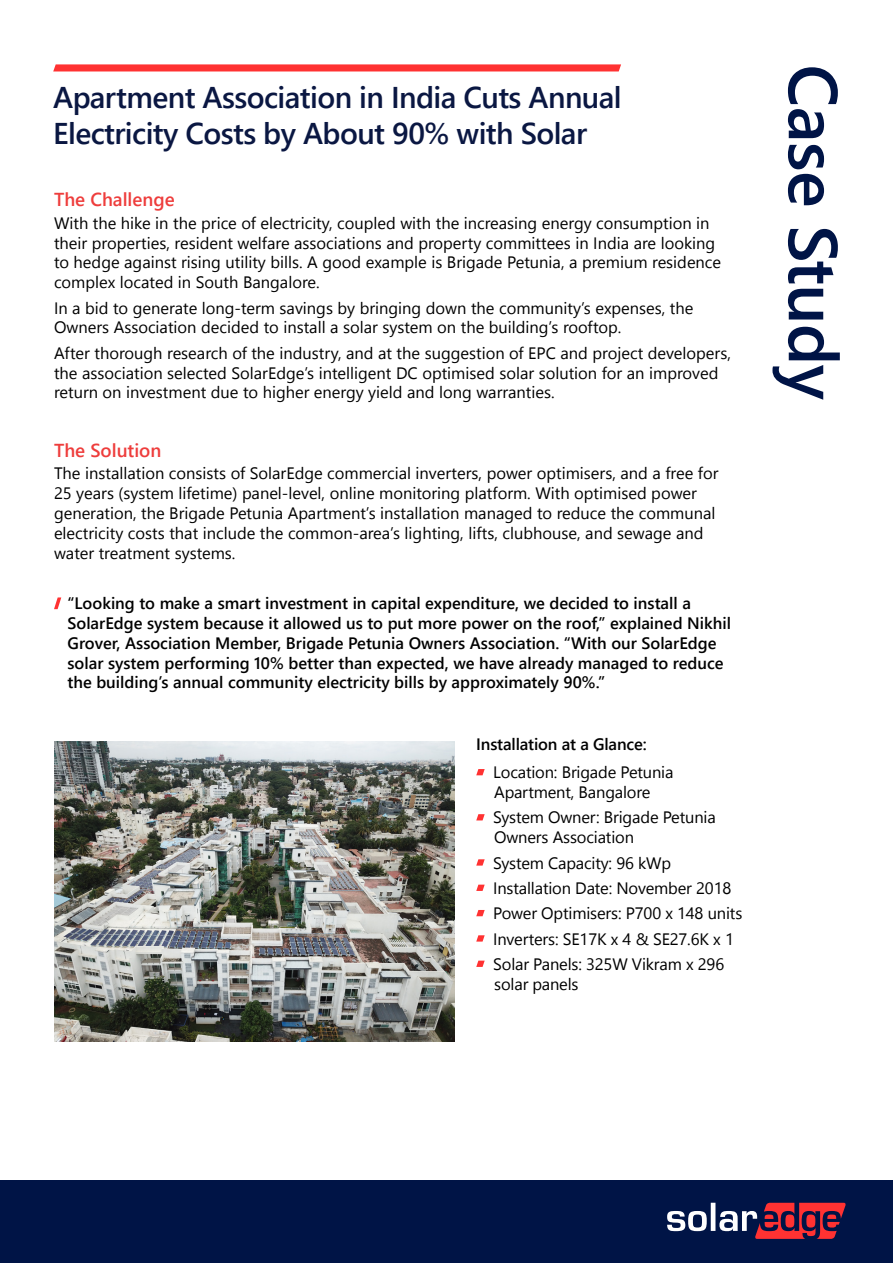
<style>
.page{position:relative;width:893px;height:1263px;background:#fff}
.page>*{position:absolute;margin:0;border:0;box-sizing:border-box;transform-origin:0 0}
._1_case_study{font:600 69px "Segoe UI";letter-spacing:-.01em;color:#001446}
._1_Main_headline{font:600 30px/36px "Segoe UI";letter-spacing:-.02em;color:#0a1742}
._1_small_header{font:600 18.75px "Segoe UI";color:#ee3d3c}
._1_text_body{font:16.5px/19.8px "Segoe UI";color:#000}
._1_text_body-2{font:600 16.5px/19.8px "Segoe UI";color:#000}
._1_tabs_info{font:16.5px/19.8px "Segoe UI";letter-spacing:-.01em;color:#000}
._1_tabs_info-2{font:600 16.5px "Segoe UI";letter-spacing:-.01em;color:#000}
</style>
<div class="page">
<svg style="left:53px;top:64px;width:568px;height:7px;background:#ff3f3f"></svg>
<div style="left:0;top:1181px;width:893px;height:82px;background:#001446"></div>
<svg style="left:667px;top:1203px;width:179px;height:36px"></svg>
<svg style="left:476px;top:769px;width:9px;height:6px"></svg>
<svg style="left:476px;top:814px;width:9px;height:6px"></svg>
<svg style="left:476px;top:859px;width:9px;height:7px"></svg>
<svg style="left:476px;top:885px;width:9px;height:6px"></svg>
<svg style="left:476px;top:910px;width:9px;height:6px"></svg>
<svg style="left:476px;top:935px;width:9px;height:6px"></svg>
<svg style="left:476px;top:961px;width:9px;height:6px"></svg>
<img style="left:54px;top:741px;width:400px;height:300px">
<svg style="left:54px;top:597px;width:7px;height:12px"></svg>
<p class="_1_Main_headline" style="left:53px;top:79px;width:570px">Apartment Association in India Cuts Annual<br>Electricity Costs by About 90% with Solar</p>
<p class="_1_small_header" style="left:54px;top:184px;width:122px">The Challenge</p>
<p class="_1_text_body" style="left:54px;top:213px;width:669px">With the hike in the price of electricity, coupled with the increasing energy consumption in their properties, resident welfare associations and property committees in India are looking to hedge against rising utility bills A. good example is Brigade Petunia a, premium residence complex located in South Bangalore.</p>
<p class="_1_text_body" style="left:54px;top:297px;width:641px">In a bid to generate long-term savings by bringing down the community s’ expenses, the<br>Owners Association decided to install a solar system on the building s’ rooftop.</p>
<p class="_1_text_body" style="left:54px;top:343px;width:678px">After thorough research of the industry, and at the suggestion of EPC and project developers, the association selected SolarEdge s’ intelligent DC optimised solar solution for an improved return on investment due to higher energy yield and long warranties.</p>
<p class="_1_small_header" style="left:54px;top:435px;width:109px">The Solution</p>
<p class="_1_text_body" style="left:54px;top:463px;width:666px">The installation consists of SolarEdge commercial inverters, power optimisers, and a free for 25 years (system lifetime) panel-level, online monitoring platform. With optimised power generation, the Brigade Petunia Apartment s’ installation managed to reduce the communal electricity costs that include the common-area s’ lighting, lifts, clubhouse, and sewage and water treatment systems.</p>
<p class="_1_text_body-2" style="left:67px;top:593px;width:665px">“Looking to make a smart investment in capital expenditure, we decided to install a SolarEdge system because it allowed us to put more power on the roof” , explained Nikhil Grover, Association Member, Brigade Petunia Owners Association “. With our SolarEdge solar system performing 10% better than expected, we have already managed to reduce the building s’ annual community electricity bills by approximately 90%.“</p>
<p class="_1_tabs_info-2" style="left:476px;top:731px;width:172px">Installation at a Glance:</p>
<p class="_1_tabs_info" style="left:493px;top:762px;width:182px">Location: Brigade Petunia<br>Apartment, Bangalore</p>
<p class="_1_tabs_info" style="left:493px;top:807px;width:224px">System Owner: Brigade Petunia<br>Owners Association</p>
<p class="_1_tabs_info" style="left:493px;top:852px;width:179px">System Capacity: 96 kWp</p>
<p class="_1_tabs_info" style="left:493px;top:878px;width:240px">Installation Date: November 2018</p>
<p class="_1_tabs_info" style="left:493px;top:903px;width:251px">Power Optimisers P: 700 x 148 units</p>
<p class="_1_tabs_info" style="left:493px;top:928px;width:242px">Inverters: SE17 4xK &amp; SE27.6 1xK</p>
<p class="_1_tabs_info" style="left:493px;top:954px;width:232px">Solar Panels: 325W Vikram x 296 solar panels</p>
<p class="_1_case_study" style="left:869px;top:64px;width:337px;rotate:90deg">Case Study</p>
</div>
